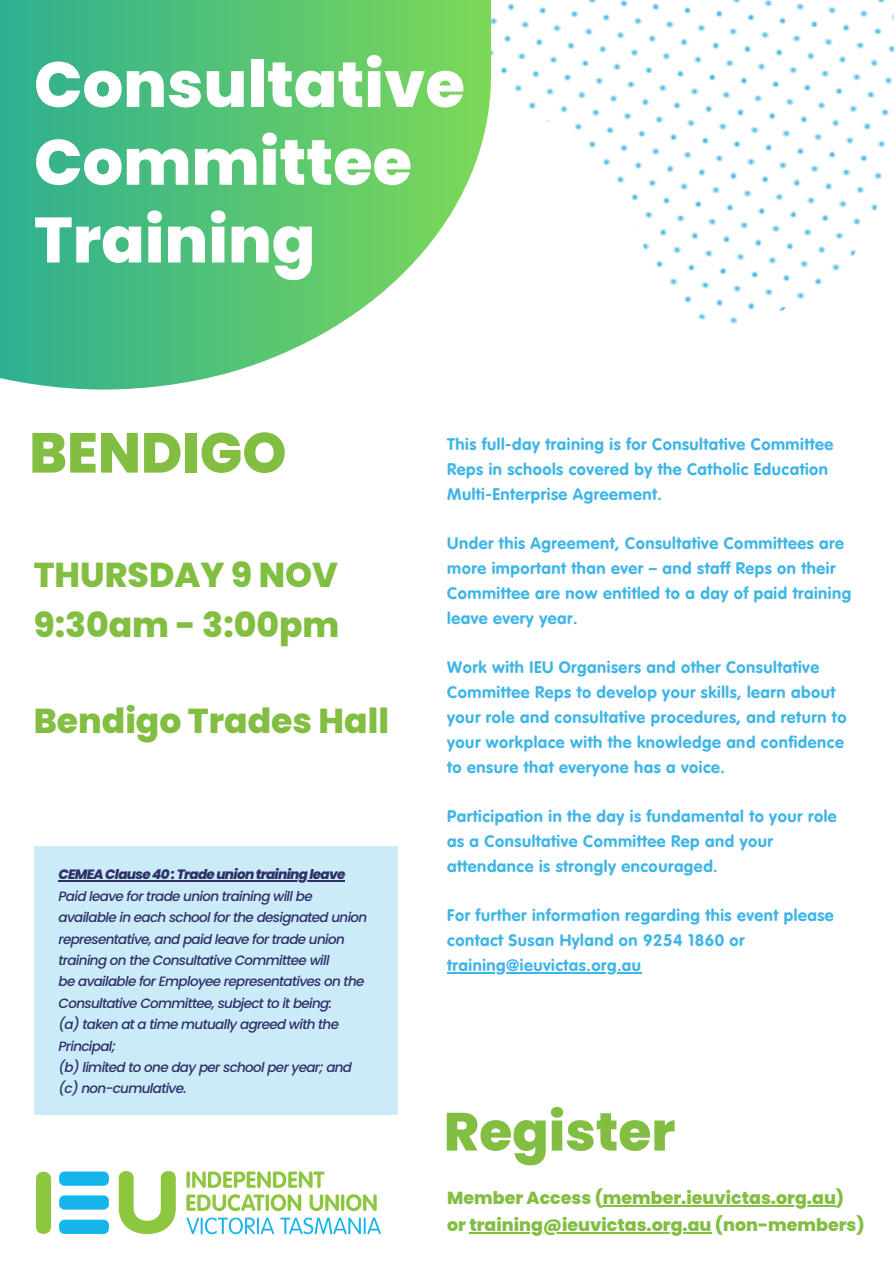
<style>
.page{position:relative;width:894px;height:1264px;background:#fff}
.page>*{position:absolute;margin:0;border:0;box-sizing:border-box;transform-origin:0 0}
.t1{font:800 63.9px "Poppins";color:#fff}
.t2{font:800 56.25px "Poppins";color:#82be41}
.t3{font:800 53.55px "Poppins";color:#82be41}
.t4{font:800 34.5px "Poppins";color:#82be41}
.t5{font:800 17.4px "Poppins";color:#82be41}
.t6{font:16.5px/24.8px "VAG Rounded Bold";letter-spacing:.03em;color:#3fb5e6}
.t7{font:italic 500 13.5px/21.5px "Poppins";letter-spacing:-.05em;color:#2f3068}
.t8{font:italic 800 13.5px "Poppins";letter-spacing:-.05em;color:#2f3068}
</style>
<div class="page">
<svg style="left:491px;top:0;width:402px;height:324px"></svg>
<img style="left:36px;top:1171px;width:345px;height:64px">
<hr style="left:602px;top:1205px;width:233px;height:1px;background:#82be41">
<hr style="left:469px;top:1232px;width:242px;height:1px;background:#82be41">
<hr style="left:447px;top:971px;width:194px;height:2px;background:#3fb5e6">
<svg style="left:0;top:0;width:491px;height:389px;background:#69ca89"></svg>
<div style="left:34px;top:846px;width:363px;height:268px;background:#cbebf8"></div>
<hr style="left:59px;top:880px;width:286px;height:1px;background:#2f3068">
<p class="t1" style="left:34px;top:40px;width:432px">Consultative</p>
<p class="t1" style="left:34px;top:118px;width:379px">Committee</p>
<p class="t1" style="left:34px;top:195px;width:283px">Training</p>
<p class="t2" style="left:29px;top:413px;width:259px">BENDIGO</p>
<p class="t4" style="left:34px;top:550px;width:306px">THURSDAY 9 NOV</p>
<p class="t4" style="left:34px;top:601px;width:307px">9:30am - 3:00pm</p>
<p class="t4" style="left:34px;top:696px;width:356px">Bendigo Trades Hall</p>
<p class="t8" style="left:59px;top:865px;width:288px">CEMEAClause40:Tradeuniontrainingleave</p>
<p class="t7" style="left:59px;top:885px;width:310px">Paid leave for trade union training will be available in each school for the designated union</p>
<p class="t7" style="left:59px;top:928px;width:287px">representative, and paid leave for trade union training on the Consultative Committee will</p>
<p class="t7" style="left:59px;top:970px;width:307px">be available for Employee representatives on the<br>Consultative Committee, subject to it being:</p>
<p class="t7" style="left:59px;top:1013px;width:282px">(a) taken at a time mutually agreed with the<br>Principal;</p>
<p class="t7" style="left:59px;top:1056px;width:295px">(b) limited to one day per school per year; and</p>
<p class="t7" style="left:59px;top:1077px;width:129px">(c) non-cumulative.</p>
<p class="t6" style="left:447px;top:433px;width:387px">This full-day training is for Consultative Committee<br>Reps in schools covered by the Catholic Education<br>Multi-Enterprise Agreement.</p>
<p class="t6" style="left:447px;top:532px;width:405px">Under this Agreement, Consultative Committees are more important than ever – and staff Reps on their Committee are now entitled to a day of paid training leave every year.</p>
<p class="t6" style="left:447px;top:656px;width:401px">Work with IEU Organisers and other Consultative Committee Reps to develop your skills, learn about your role and consultative procedures, and return to your workplace with the knowledge and confidence to ensure that everyone has a voice.</p>
<p class="t6" style="left:447px;top:805px;width:391px">Participation in the day is fundamental to your role as a Consultative Committee Rep and your attendance is strongly encouraged.</p>
<p class="t6" style="left:447px;top:904px;width:388px">For further information regarding this event please contact Susan Hyland on 9254 1860 or training@ieuvictas.org.au</p>
<p class="t3" style="left:443px;top:1094px;width:233px">Register</p>
<p class="t5" style="left:447px;top:1185px;width:398px">Member Access (member.ieuvictas.org.au)</p>
<p class="t5" style="left:447px;top:1212px;width:419px">or training@ieuvictas.org.au (non-members)</p>
</div>
